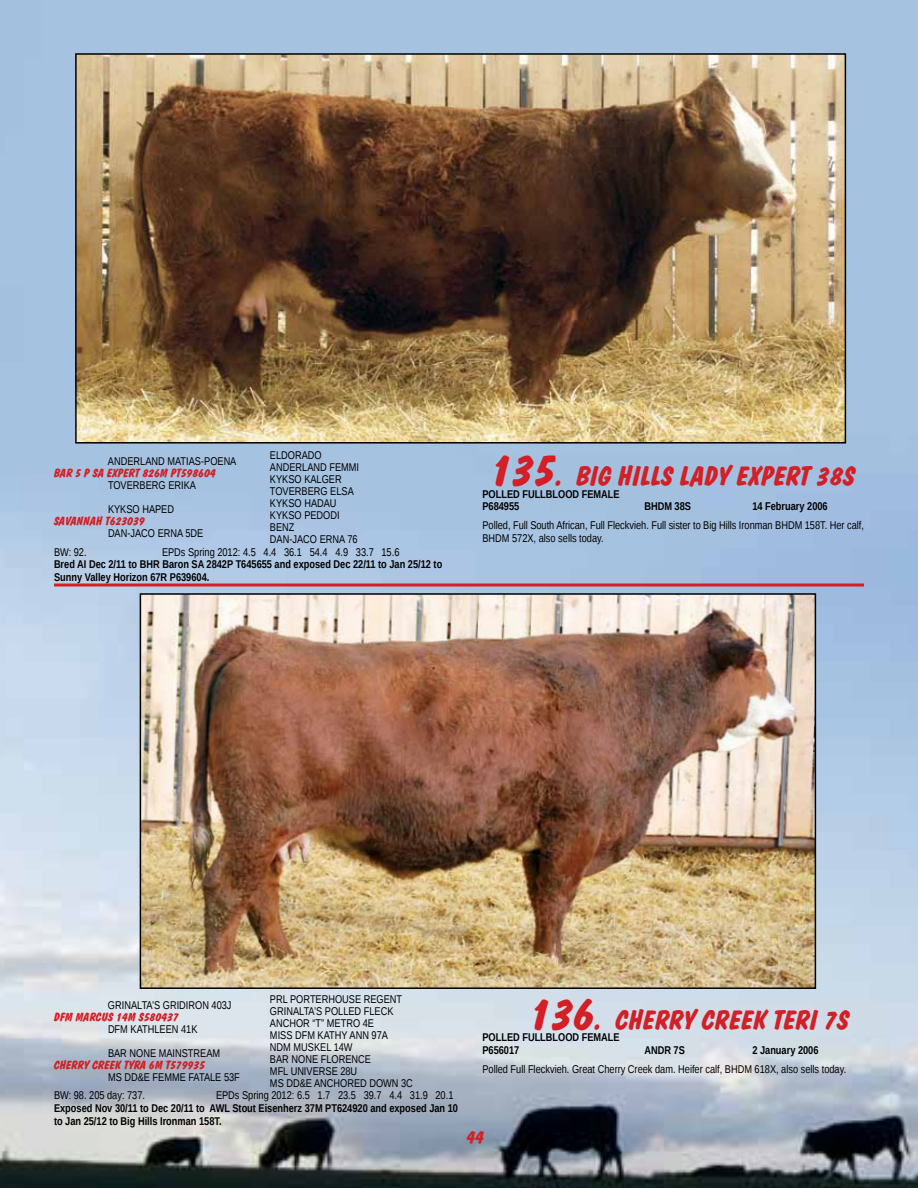
<style>
.page{position:relative;width:918px;height:1188px;background:#fff}
.page>*{position:absolute;margin:0;border:0;box-sizing:border-box;transform-origin:0 0}
.t1{font:700 27px "Dom Diagonal BT";color:#d31f26}
.t2{font:700 18px "Dom Diagonal BT";color:#d31f26}
.t3{font:700 12px "Dom Diagonal BT";color:#d31f26}
.t4{font:11.25px/12px "Liberation Sans Narrow";color:#000}
.t5{font:700 11.25px/12.8px "Liberation Sans Narrow";color:#000}
.s1{font-size:45px}
</style>
<div class="page">
<img style="left:0;top:0;width:918px;height:1188px">
<img style="left:78px;top:56px;width:765px;height:385px">
<div style="left:75px;top:53px;width:771px;height:391px;border:2px solid #000"></div>
<img style="left:143px;top:596px;width:670px;height:390px">
<div style="left:140px;top:593px;width:676px;height:396px;border:2px solid #000"></div>
<hr style="left:54px;top:584px;width:810px;height:2px;background:#d31f26">
<p class="t4" style="left:108px;top:455px;width:130px">ANDERLAND MATIAS-POENA</p>
<p class="t3" style="left:54px;top:465px;width:163px">BAR 5 P SA EXPERT 826M PT598604</p>
<p class="t4" style="left:108px;top:479px;width:90px">TOVERBERG ERIKA</p>
<p class="t4" style="left:108px;top:503px;width:68px">KYKSO HAPED</p>
<p class="t3" style="left:54px;top:513px;width:92px">SAVANNAH T623039</p>
<p class="t4" style="left:108px;top:527px;width:97px">DAN-JACO ERNA 5DE</p>
<p class="t4" style="left:270px;top:449px;width:53px">ELDORADO</p>
<p class="t4" style="left:270px;top:461px;width:91px">ANDERLAND FEMMI</p>
<p class="t4" style="left:270px;top:473px;width:73px">KYKSO KALGER</p>
<p class="t4" style="left:270px;top:485px;width:85px">TOVERBERG ELSA<br>KYKSO HADAU</p>
<p class="t4" style="left:270px;top:509px;width:71px">KYKSO PEDODI</p>
<p class="t4" style="left:270px;top:521px;width:26px">BENZ</p>
<p class="t4" style="left:270px;top:533px;width:89px">DAN-JACO ERNA 76</p>
<p class="t4" style="left:54px;top:546px;width:34px">BW: 92.</p>
<p class="t4" style="left:162px;top:546px;width:239px">EPDs Spring 2012: 4.5 4.4 36.1 54.4 4.9 33.7 15.6</p>
<p class="t5" style="left:54px;top:558px;width:390px">Bred AI Dec 2/11 to BHR Baron SA 2842P T645655 and exposed Dec 22/11 to Jan 25/12 to<br>Sunny Valley Horizon 67R P639604.</p>
<h1 class="t1" style="left:491px;top:459px;width:366px"><span class="s1">135</span>. BIG HILLS LADY EXPERT 38S</h1>
<p class="t5" style="left:482px;top:487px;width:139px">POLLED FULLBLOOD FEMALE<br>P684955</p>
<p class="t5" style="left:644px;top:500px;width:48px">BHDM 38S</p>
<p class="t5" style="left:752px;top:500px;width:77px">14 February 2006</p>
<p class="t4" style="left:482px;top:519px;width:383px;line-height:12.8px">Polled, Full South African, Full Fleckvieh. Full sister to Big Hills Ironman BHDM 158T. Her calf,<br>BHDM 572X, also sells today.</p>
<p class="t4" style="left:108px;top:999px;width:125px">GRINALTA’S GRIDIRON 403J</p>
<p class="t3" style="left:54px;top:1009px;width:126px">DFM MARCUS 14M S580437</p>
<p class="t4" style="left:108px;top:1023px;width:91px">DFM KATHLEEN 41K</p>
<p class="t4" style="left:108px;top:1047px;width:114px">BAR NONE MAINSTREAM</p>
<p class="t3" style="left:54px;top:1057px;width:153px">CHERRY CREEK TYRA 6M T579935</p>
<p class="t4" style="left:108px;top:1071px;width:133px">MS DD&amp;E FEMME FATALE 53F</p>
<p class="t4" style="left:270px;top:993px;width:134px">PRL PORTERHOUSE REGENT</p>
<p class="t4" style="left:270px;top:1005px;width:125px">GRINALTA’S POLLED FLECK</p>
<p class="t4" style="left:270px;top:1017px;width:106px">ANCHOR “T” METRO 4E</p>
<p class="t4" style="left:270px;top:1029px;width:120px">MISS DFM KATHY ANN 97A<br>NDM MUSKEL 14W</p>
<p class="t4" style="left:270px;top:1053px;width:102px">BAR NONE FLORENCE</p>
<p class="t4" style="left:270px;top:1065px;width:89px">MFL UNIVERSE 28U</p>
<p class="t4" style="left:270px;top:1077px;width:144px">MS DD&amp;E ANCHORED DOWN 3C</p>
<p class="t4" style="left:54px;top:1090px;width:93px">BW: 98. 205 day: 737.</p>
<p class="t4" style="left:216px;top:1090px;width:239px">EPDs Spring 2012: 6.5 1.7 23.5 39.7 4.4 31.9 20.1</p>
<p class="t5" style="left:54px;top:1102px;width:406px">Exposed Nov 30/11 to Dec 20/11 to AWL Stout Eisenherz 37M PT624920 and exposed Jan 10 to Jan 25/12 to Big Hills Ironman 158T.</p>
<h1 class="t1" style="left:530px;top:1003px;width:321px"><span class="s1">136</span>. CHERRY CREEK TERI 7S</h1>
<p class="t5" style="left:482px;top:1031px;width:139px">POLLED FULLBLOOD FEMALE<br>P656017</p>
<p class="t5" style="left:644px;top:1044px;width:42px">ANDR 7S</p>
<p class="t5" style="left:752px;top:1044px;width:68px">2 January 2006</p>
<p class="t4" style="left:482px;top:1064px;width:365px">Polled Full Fleckvieh. Great Cherry Creek dam. Heifer calf, BHDM 618X, also sells today.</p>
<h2 class="t2" style="left:467px;top:1126px;width:19px">44</h2>
</div>
